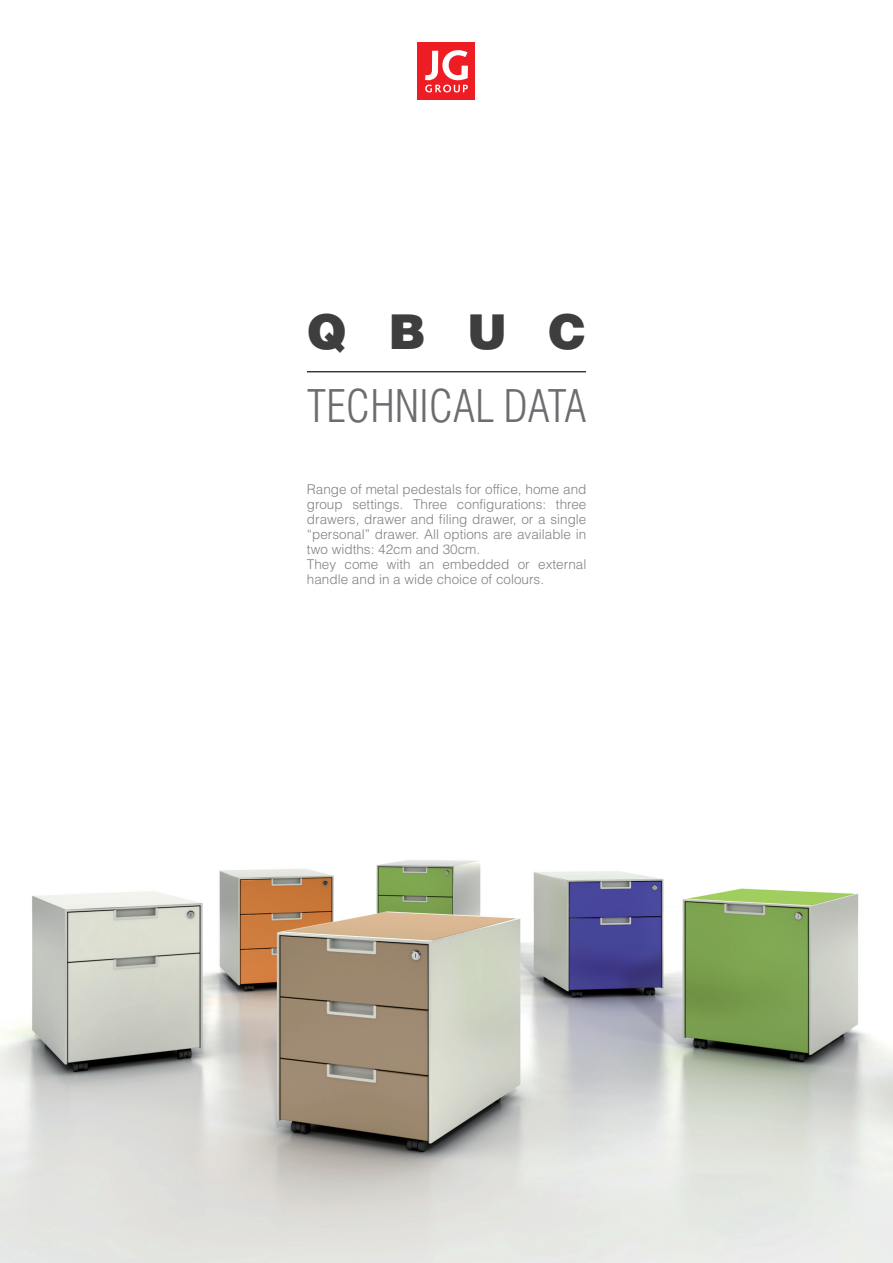
<style>
.page{position:relative;width:893px;height:1263px;background:#fff}
.page>*{position:absolute;margin:0;border:0;box-sizing:border-box;transform-origin:0 0}
.t1{font:900 48px "Helvetica LT Std";color:#3e3e3f}
.t2{font:300 condensed 43.95px "Helvetica LT Std";color:#6c6d70}
.t3{font:300 13.5px/15px "Helvetica LT Std";color:#808285;text-align:justify}
</style>
<div class="page">
<img style="left:0;top:860px;width:893px;height:403px">
<div style="left:418px;top:43px;width:57px;height:57px;background:#ee1d23"></div>
<svg style="left:425px;top:50px;width:43px;height:43px"></svg>
<hr style="left:307px;top:371px;width:279px;height:1px;background:#231f20">
<p class="t1" style="left:307px;top:301px;width:280px">QBUC</p>
<p class="t2" style="left:307px;top:378px;width:281px">TECHNICAL DATA</p>
<p class="t3" style="left:307px;top:482px;width:281px">Range of metal pedestals for office, home and group settings. Three configurations: three drawers, drawer and filing drawer, or a single “personal” drawer. All options are available in two widths: 42cm and 30cm.</p>
<p class="t3" style="left:307px;top:557px;width:281px">They come with an embedded or external handle and in a wide choice of colours.</p>
</div>
